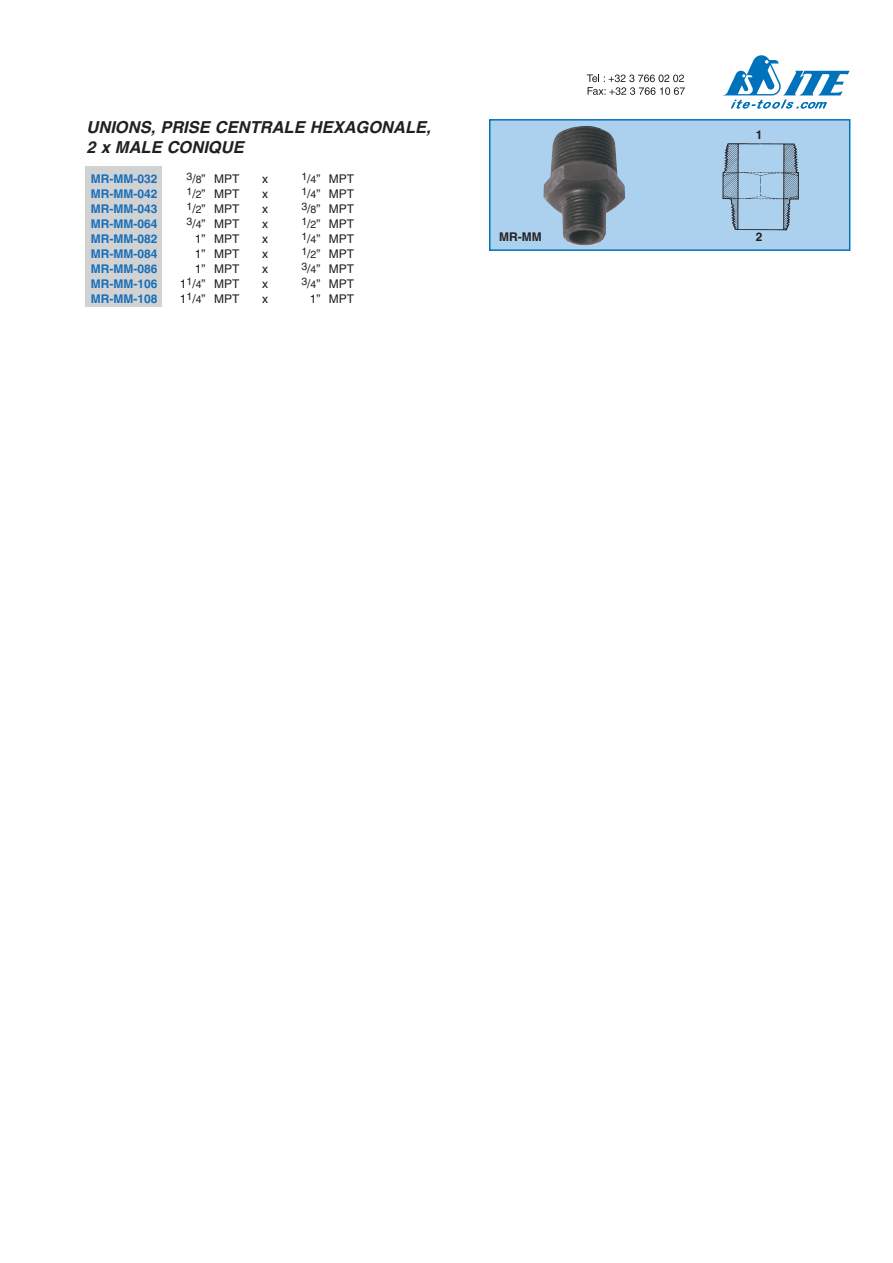
<style>
.page{position:relative;width:893px;height:1263px;background:#fff}
.page>*{position:absolute;margin:0;border:0;box-sizing:border-box;transform-origin:0 0}
.t1{font:italic 700 16.5px/19.8px "Helvetica";color:#231f20}
.t2{font:12px "Helvetica";color:#231f20}
.t3{font:700 12px "Helvetica";color:#176eb8}
.t4{font:700 12px "Helvetica";color:#231f20}
.s1{font-size:10.5px}
</style>
<div class="page">
<svg style="left:587px;top:74px;width:97px;height:21px"></svg>
<svg style="left:723px;top:55px;width:127px;height:53px"></svg>
<div style="left:489px;top:119px;width:361px;height:132px;background:#acd1ee;border:2px solid #0072bc"></div>
<img style="left:543px;top:126px;width:82px;height:120px">
<img style="left:722px;top:143px;width:77px;height:88px">
<div style="left:85px;top:166px;width:77px;height:140px;background:#d1d2d4"></div>
<h1 class="t1" style="left:87px;top:117px;width:346px">UNIONS, PRISE CENTRALE HEXAGONALE,<br>2 x MALE CONIQUE</h1>
<p class="t3" style="left:91px;top:172px;width:68px">MR-MM-032</p>
<p class="t2" style="left:187px;top:172px;width:54px"><sup>3</sup>/<span class="s1">8</span>” MPT</p>
<p class="t2" style="left:262px;top:172px;width:7px">x</p>
<p class="t2" style="left:301px;top:172px;width:54px"><sup>1</sup>/<span class="s1">4</span>” MPT</p>
<p class="t3" style="left:91px;top:187px;width:68px">MR-MM-042</p>
<p class="t2" style="left:187px;top:187px;width:54px"><sup>1</sup>/<span class="s1">2</span>” MPT</p>
<p class="t2" style="left:262px;top:187px;width:7px">x</p>
<p class="t2" style="left:301px;top:187px;width:54px"><sup>1</sup>/<span class="s1">4</span>” MPT</p>
<p class="t3" style="left:91px;top:202px;width:68px">MR-MM-043</p>
<p class="t2" style="left:187px;top:202px;width:54px"><sup>1</sup>/<span class="s1">2</span>” MPT</p>
<p class="t2" style="left:262px;top:202px;width:7px">x</p>
<p class="t2" style="left:301px;top:202px;width:54px"><sup>3</sup>/<span class="s1">8</span>” MPT</p>
<p class="t3" style="left:91px;top:217px;width:68px">MR-MM-064</p>
<p class="t2" style="left:187px;top:217px;width:54px"><sup>3</sup>/<span class="s1">4</span>” MPT</p>
<p class="t2" style="left:262px;top:217px;width:7px">x</p>
<p class="t2" style="left:301px;top:217px;width:54px"><sup>1</sup>/<span class="s1">2</span>” MPT</p>
<p class="t3" style="left:91px;top:232px;width:68px">MR-MM-082</p>
<p class="t2" style="left:195px;top:232px;width:46px">1” MPT</p>
<p class="t2" style="left:262px;top:232px;width:7px">x</p>
<p class="t2" style="left:301px;top:232px;width:54px"><sup>1</sup>/<span class="s1">4</span>” MPT</p>
<p class="t3" style="left:91px;top:247px;width:68px">MR-MM-084</p>
<p class="t2" style="left:195px;top:247px;width:46px">1” MPT</p>
<p class="t2" style="left:262px;top:247px;width:7px">x</p>
<p class="t2" style="left:301px;top:247px;width:54px"><sup>1</sup>/<span class="s1">2</span>” MPT</p>
<p class="t3" style="left:91px;top:262px;width:68px">MR-MM-086</p>
<p class="t2" style="left:195px;top:262px;width:46px">1” MPT</p>
<p class="t2" style="left:262px;top:262px;width:7px">x</p>
<p class="t2" style="left:301px;top:262px;width:54px"><sup>3</sup>/<span class="s1">4</span>” MPT</p>
<p class="t3" style="left:91px;top:277px;width:68px">MR-MM-106</p>
<p class="t2" style="left:180px;top:277px;width:61px">1<sup>1</sup>/<span class="s1">4</span>” MPT</p>
<p class="t2" style="left:262px;top:277px;width:7px">x</p>
<p class="t2" style="left:301px;top:277px;width:54px"><sup>3</sup>/<span class="s1">4</span>” MPT</p>
<p class="t3" style="left:91px;top:292px;width:68px">MR-MM-108</p>
<p class="t2" style="left:180px;top:292px;width:61px">1<sup>1</sup>/<span class="s1">4</span>” MPT</p>
<p class="t2" style="left:262px;top:292px;width:7px">x</p>
<p class="t2" style="left:310px;top:292px;width:46px">1” MPT</p>
<p class="t4" style="left:499px;top:229px;width:44px">MR-MM</p>
<p class="t4" style="left:756px;top:127px;width:8px">1</p>
<p class="t4" style="left:756px;top:229px;width:8px">2</p>
</div>
